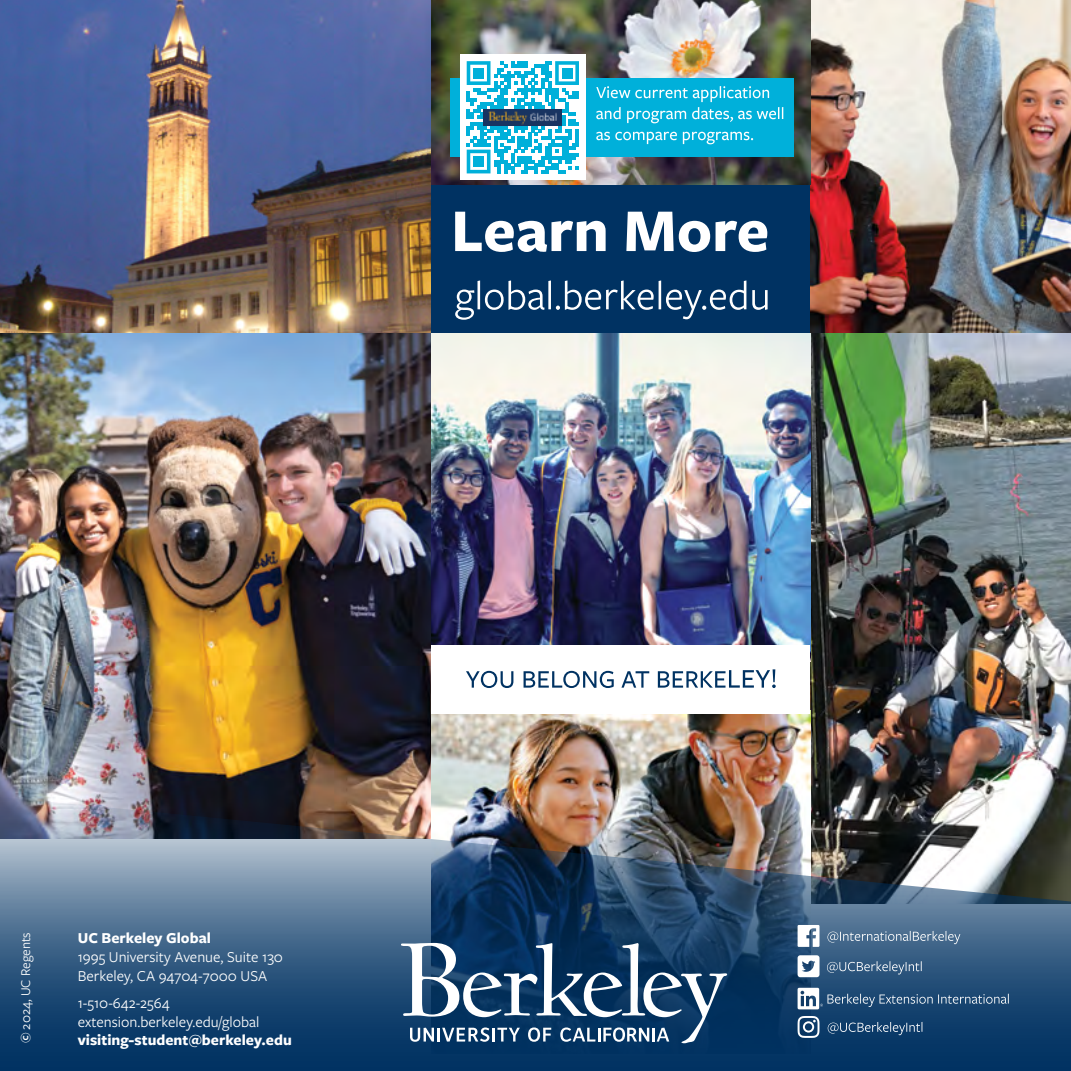
<style>
.page{position:relative;width:1071px;height:1071px;background:#fff}
.page>*{position:absolute;margin:0;border:0;box-sizing:border-box;transform-origin:0 0}
.t1{font:15.75px/18.9px "Freight Sans Pro";color:#fff}
.t2{font:700 15.75px "Freight Sans Pro";color:#fff}
.t3{font:14px "Freight Sans Pro";color:#fff}
.s1{font-weight:600}
.s2{font-weight:700}
</style>
<div class="page">
<img style="left:0;top:332px;width:432px;height:463px">
<img style="left:810px;top:332px;width:261px;height:463px">
<img style="left:432px;top:714px;width:378px;height:81px">
<img style="left:0;top:795px;width:1071px;height:276px">
<img style="left:431px;top:332px;width:379px;height:330px">
<img style="left:0;top:0;width:432px;height:332px">
<img style="left:810px;top:0;width:261px;height:332px">
<div style="left:432px;top:185px;width:378px;height:148px;background:#003262"></div>
<svg style="left:455px;top:212px;width:312px;height:40px"></svg>
<svg style="left:455px;top:280px;width:313px;height:40px"></svg>
<div style="left:432px;top:646px;width:378px;height:68px;background:#fff"></div>
<svg style="left:466px;top:669px;width:310px;height:19px"></svg>
<svg style="left:401px;top:943px;width:326px;height:100px"></svg>
<svg style="left:798px;top:925px;width:22px;height:22px"></svg>
<svg style="left:827px;top:931px;width:133px;height:13px;background:#6784a1"></svg>
<svg style="left:798px;top:955px;width:22px;height:22px"></svg>
<svg style="left:827px;top:961px;width:95px;height:14px"></svg>
<svg style="left:798px;top:988px;width:211px;height:21px;background:#3f6488"></svg>
<svg style="left:798px;top:1016px;width:22px;height:22px"></svg>
<svg style="left:828px;top:1022px;width:94px;height:13px"></svg>
<img style="left:432px;top:0;width:378px;height:185px">
<div style="left:450px;top:78px;width:344px;height:78px;background:#00b0da"></div>
<svg style="left:596px;top:86px;width:187px;height:37px"></svg>
<svg style="left:596px;top:132px;width:157px;height:12px"></svg>
<div style="left:460px;top:54px;width:126px;height:126px;background:#fff"></div>
<svg style="left:467px;top:61px;width:112px;height:112px"></svg>
<div style="left:474px;top:68px;width:10px;height:10px;background:#00b0da"></div>
<div style="left:562px;top:68px;width:10px;height:10px;background:#00b0da"></div>
<div style="left:474px;top:156px;width:10px;height:11px;background:#00b0da"></div>
<img style="left:484px;top:109px;width:78px;height:17px">
<p class="t3" style="left:16px;top:1043px;width:113px;rotate:-90deg"><span class="s1">©</span> 2024, UC Regents</p>
<p class="t1" style="left:78px;top:928px;width:207px"><span class="s2">UC Berkeley Global<br></span>1995 University Avenue, Suite 130<br>Berkeley, CA 94704-7000 USA</p>
<p class="t1" style="left:78px;top:992px;width:183px">1-510-642-2564 extension.berkeley.edu/global</p>
<p class="t2" style="left:78px;top:1029px;width:216px">visiting-student@berkeley.edu</p>
</div>
